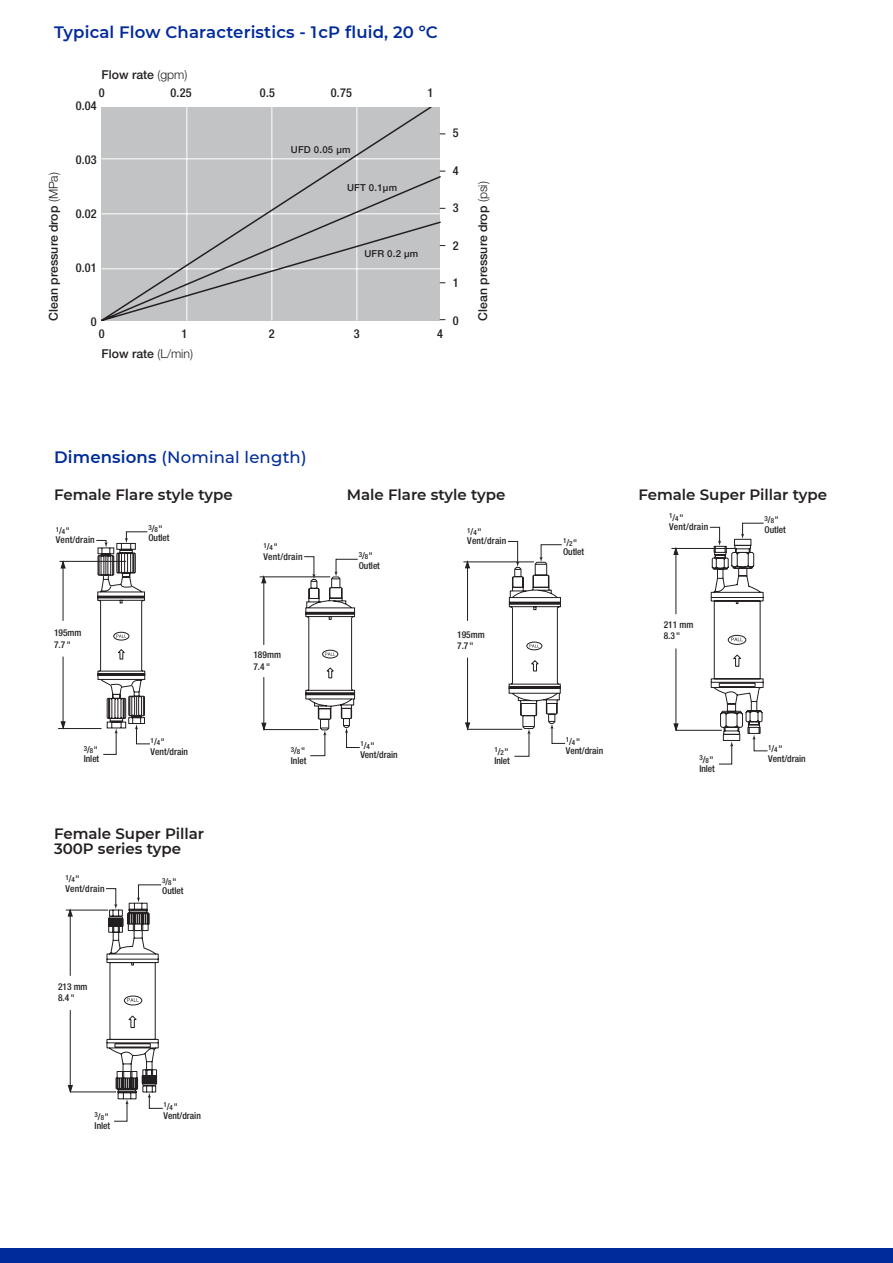
<style>
.page{position:relative;width:893px;height:1263px;background:#fff}
.page>*{position:absolute;margin:0;border:0;box-sizing:border-box;transform-origin:0 0}
.t1{font:600 16.5px "Montserrat";letter-spacing:.01em;color:#002b9b}
.t2{font:500 16.5px "Montserrat";letter-spacing:.01em;color:#002b9b}
.t3{font:600 15px/15px "Montserrat";color:#231f20}
.t4{font:500 12.3px "Helvetica Neue LT Std";color:#231f20}
.t5{font:500 condensed 12.3px "Helvetica Neue LT Std";color:#231f20}
.t6{font:500 9.6px "Helvetica Neue LT Std";letter-spacing:.02em;color:#231f20}
.t7{font:500 condensed 9.45px/11.4px "Helvetica Neue LT Std";color:#231f20}
.t8{font:500 condensed 9.45px "Helvetica Neue LT Std";letter-spacing:.02em;color:#231f20}
.t9{font:500 condensed 7.05px "Helvetica Neue LT Std";color:#231f20}
.s1{font-weight:300}
.s2{font-weight:600}
.s3{font-size:9.45px}
</style>
<div class="page">
<div style="left:0;top:1248px;width:893px;height:15px;background:#002b9b"></div>
<svg style="left:102px;top:107px;width:338px;height:213px;background:#bfc0c2"></svg>
<hr style="left:58px;top:728px;width:43px;height:1px;background:#231f20">
<hr style="left:63px;top:565px;width:1px;height:56px;background:#231f20">
<hr style="left:63px;top:656px;width:1px;height:68px;background:#231f20">
<svg style="left:60px;top:721px;width:6px;height:9px"></svg>
<svg style="left:61px;top:560px;width:5px;height:9px"></svg>
<hr style="left:59px;top:561px;width:67px;height:1px;background:#231f20">
<svg style="left:96px;top:531px;width:54px;height:224px"></svg>
<svg style="left:259px;top:556px;width:101px;height:200px"></svg>
<svg style="left:463px;top:541px;width:103px;height:216px"></svg>
<svg style="left:671px;top:523px;width:97px;height:241px"></svg>
<svg style="left:65px;top:884px;width:98px;height:238px"></svg>
<h1 class="t1" style="left:54px;top:20px;width:385px">Typical Flow Characteristics - 1cP fluid, 20 ºC</h1>
<h3 class="t4" style="left:102px;top:68px;width:87px">Flow rate <span class="s1">(gpm)</span></h3>
<h3 class="t5" style="left:99px;top:86px;width:7px">0</h3>
<h3 class="t5" style="left:171px;top:86px;width:23px">0.25</h3>
<h3 class="t5" style="left:260px;top:86px;width:17px">0.5</h3>
<h3 class="t5" style="left:331px;top:86px;width:23px">0.75</h3>
<h3 class="t5" style="left:428px;top:86px;width:7px">1</h3>
<h3 class="t4" style="left:46px;top:320px;width:150px;rotate:-90deg">Clean pressure drop <span class="s1">(MPa)</span></h3>
<h3 class="t5" style="left:76px;top:98px;width:22px">0.04</h3>
<h3 class="t5" style="left:76px;top:152px;width:22px">0.03</h3>
<h3 class="t5" style="left:76px;top:206px;width:22px">0.02</h3>
<h3 class="t5" style="left:76px;top:260px;width:22px">0.01</h3>
<p class="t6" style="left:291px;top:144px;width:61px">UFD 0.05 μm</p>
<p class="t6" style="left:347px;top:182px;width:51px">UFT 0.1μm</p>
<p class="t6" style="left:364px;top:248px;width:55px">UFR 0.2 μm</p>
<h3 class="t5" style="left:453px;top:125px;width:7px">5</h3>
<h3 class="t5" style="left:453px;top:163px;width:7px">4</h3>
<h3 class="t5" style="left:453px;top:200px;width:7px">3</h3>
<h3 class="t5" style="left:453px;top:238px;width:7px">2</h3>
<h3 class="t5" style="left:453px;top:275px;width:7px">1</h3>
<h3 class="t5" style="left:91px;top:314px;width:7px">0</h3>
<h3 class="t5" style="left:99px;top:326px;width:7px">0</h3>
<h3 class="t5" style="left:182px;top:326px;width:7px">1</h3>
<h3 class="t5" style="left:269px;top:326px;width:7px">2</h3>
<h3 class="t5" style="left:354px;top:326px;width:7px">3</h3>
<h3 class="t5" style="left:437px;top:326px;width:7px">4</h3>
<h3 class="t4" style="left:102px;top:346px;width:93px">Flow rate <span class="s1">(L/min)</span></h3>
<h3 class="t5" style="left:453px;top:313px;width:7px">0</h3>
<h3 class="t4" style="left:475px;top:320px;width:141px;rotate:-90deg">Clean pressure drop <span class="s1">(psi)</span></h3>
<h1 class="t2" style="left:54px;top:445px;width:254px"><span class="s2">Dimensions</span> (Nominal length)</h1>
<h2 class="t3" style="left:54px;top:486px;width:180px">Female Flare style type</h2>
<p class="t9" style="left:56px;top:526px;width:16px">1<span class="s3">/ "</span>4</p>
<p class="t8" style="left:56px;top:534px;width:41px">Vent/drain</p>
<p class="t9" style="left:148px;top:524px;width:16px">3<span class="s3">/</span>8<span class="s3">"</span></p>
<p class="t7" style="left:148px;top:532px;width:23px">Outlet</p>
<p class="t9" style="left:264px;top:542px;width:16px">1<span class="s3">/ "</span>4</p>
<p class="t8" style="left:264px;top:551px;width:41px">Vent/drain</p>
<p class="t7" style="left:54px;top:627px;width:29px">195mm<br>7.7 "</p>
<p class="t9" style="left:84px;top:745px;width:16px">3<span class="s3">/</span>8<span class="s3">"</span></p>
<p class="t7" style="left:84px;top:753px;width:17px">Inlet</p>
<p class="t9" style="left:151px;top:737px;width:16px">1<span class="s3">/</span>4<span class="s3">"</span></p>
<p class="t7" style="left:151px;top:745px;width:39px">Vent/drain</p>
<h2 class="t3" style="left:54px;top:826px;width:152px">Female Super Pillar<br>300P series type</h2>
<p class="t9" style="left:65px;top:874px;width:16px">1<span class="s3">/ "</span>4</p>
<p class="t8" style="left:65px;top:882px;width:41px">Vent/drain</p>
<p class="t9" style="left:162px;top:877px;width:16px">3<span class="s3">/</span>8<span class="s3">"</span></p>
<p class="t7" style="left:162px;top:885px;width:23px">Outlet</p>
<p class="t7" style="left:253px;top:649px;width:29px">189mm<br>7.4 "</p>
<p class="t9" style="left:291px;top:746px;width:16px">3<span class="s3">/</span>8<span class="s3">"</span></p>
<p class="t7" style="left:291px;top:754px;width:17px">Inlet</p>
<p class="t7" style="left:58px;top:980px;width:31px">213 mm<br>8.4 "</p>
<p class="t9" style="left:163px;top:1102px;width:16px">1<span class="s3">/</span>4<span class="s3">"</span></p>
<p class="t9" style="left:95px;top:1112px;width:16px">3<span class="s3">/</span>8<span class="s3">"</span></p>
<p class="t7" style="left:163px;top:1110px;width:39px">Vent/drain</p>
<p class="t7" style="left:95px;top:1120px;width:17px">Inlet</p>
<h2 class="t3" style="left:347px;top:486px;width:160px">Male Flare style type</h2>
<h2 class="t3" style="left:638px;top:486px;width:190px">Female Super Pillar type</h2>
<p class="t9" style="left:359px;top:551px;width:16px">3<span class="s3">/</span>8<span class="s3">"</span></p>
<p class="t7" style="left:359px;top:560px;width:23px">Outlet</p>
<p class="t9" style="left:360px;top:741px;width:16px">1<span class="s3">/</span>4<span class="s3">"</span></p>
<p class="t7" style="left:360px;top:749px;width:39px">Vent/drain</p>
<p class="t9" style="left:467px;top:527px;width:16px">1<span class="s3">/ "</span>4</p>
<p class="t8" style="left:467px;top:535px;width:41px">Vent/drain</p>
<p class="t7" style="left:457px;top:628px;width:29px">195mm<br>7.7 "</p>
<p class="t9" style="left:494px;top:747px;width:16px">1<span class="s3">/</span>2<span class="s3">"</span></p>
<p class="t7" style="left:494px;top:755px;width:17px">Inlet</p>
<p class="t9" style="left:563px;top:538px;width:16px">1<span class="s3">/</span>2<span class="s3">"</span></p>
<p class="t7" style="left:563px;top:546px;width:23px">Outlet</p>
<p class="t9" style="left:566px;top:737px;width:16px">1<span class="s3">/</span>4<span class="s3">"</span></p>
<p class="t7" style="left:566px;top:745px;width:39px">Vent/drain</p>
<p class="t9" style="left:669px;top:513px;width:16px">1<span class="s3">/ "</span>4</p>
<p class="t8" style="left:669px;top:521px;width:41px">Vent/drain</p>
<p class="t7" style="left:664px;top:619px;width:31px">211 mm<br>8.3 "</p>
<p class="t9" style="left:765px;top:515px;width:16px">3<span class="s3">/</span>8<span class="s3">"</span></p>
<p class="t7" style="left:765px;top:523px;width:23px">Outlet</p>
<p class="t9" style="left:768px;top:744px;width:16px">1<span class="s3">/</span>4<span class="s3">"</span></p>
<p class="t9" style="left:699px;top:755px;width:16px">3<span class="s3">/</span>8<span class="s3">"</span></p>
<p class="t7" style="left:768px;top:752px;width:39px">Vent/drain</p>
<p class="t7" style="left:699px;top:763px;width:17px">Inlet</p>
</div>
